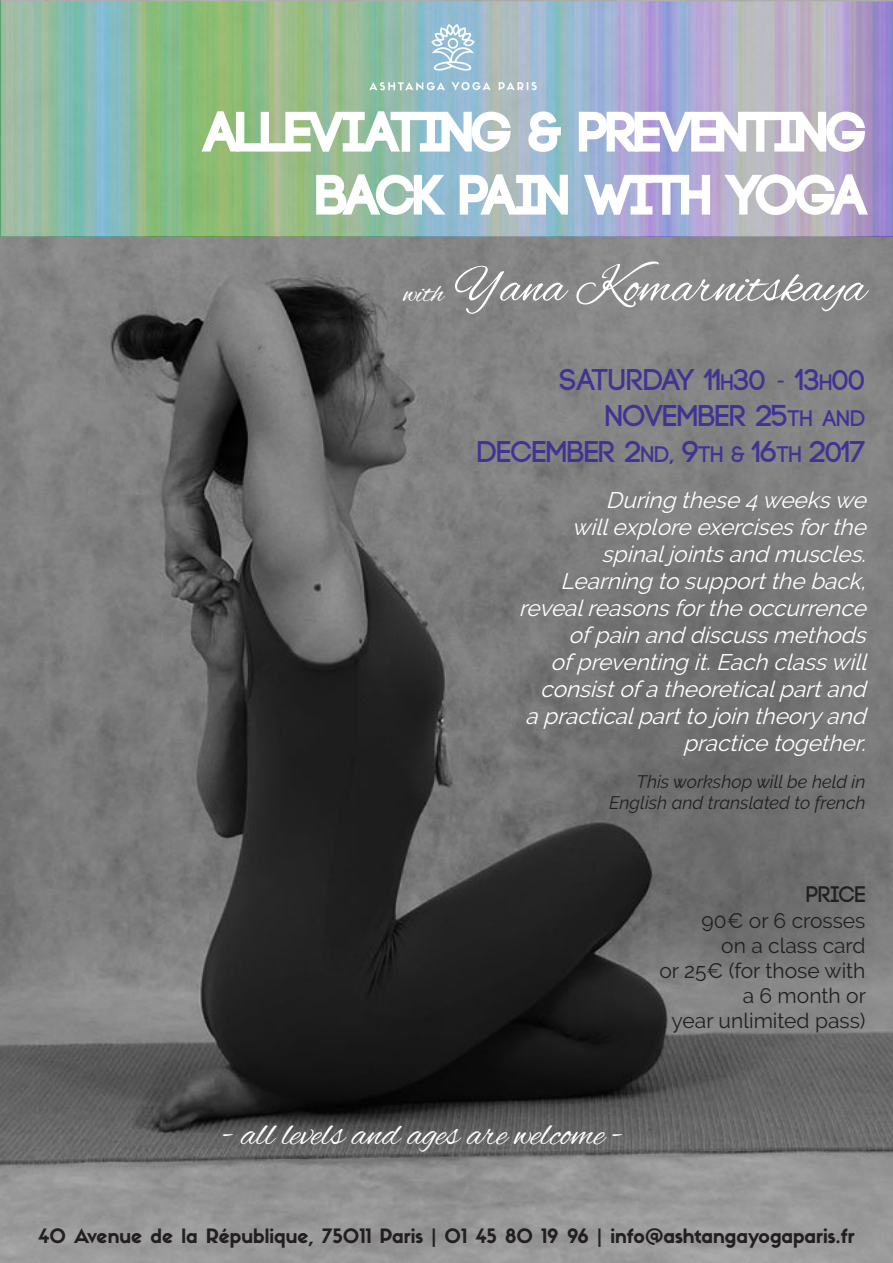
<style>
.page{position:relative;width:893px;height:1263px;background:#fff}
.page>*{position:absolute;margin:0;border:0;box-sizing:border-box;transform-origin:0 0}
.t1{font:700 52.5px/63px "Code";color:#fff;text-align:right}
.t2{font:52.5px "Alex Brush";color:#fff}
.t3{font:37.5px "Alex Brush";color:#fff}
.t4{font:700 30px "Code";color:#3f3493}
.t5{font:italic 22.5px/27px "Raleway";color:#fff;text-align:right}
.t6{font:700 22.5px "Code";color:#231f20}
.t7{font:21px "Raleway";color:#231f20}
.t8{font:19.5px "Sifonn Basic";color:#231f20}
.t9{font:italic 18px "Raleway";color:#231f20}
.s1{font-size:30px}
.s2{font-size:22.5px}
.s3{font-family:"PT Sans";font-weight:400;font-stretch:condensed}
</style>
<div class="page">
<img style="left:0;top:0;width:893px;height:1263px">
<svg style="left:1px;top:1px;width:891px;height:235px;background:#9ab5ae"></svg>
<img style="left:346px;top:25px;width:201px;height:69px">
<svg style="left:199px;top:110px;width:313px;height:45px"></svg>
<svg style="left:527px;top:110px;width:35px;height:43px"></svg>
<svg style="left:577px;top:110px;width:290px;height:45px"></svg>
<svg style="left:315px;top:173px;width:134px;height:44px"></svg>
<svg style="left:458px;top:173px;width:111px;height:44px"></svg>
<svg style="left:582px;top:173px;width:130px;height:44px"></svg>
<svg style="left:723px;top:172px;width:147px;height:46px"></svg>
<p class="t1" style="left:206px;top:102px;width:661px">ALLEVIATING &amp; PREVENTING<br>BACK PAIN WITH YOGA</p>
<p class="t2" style="left:403px;top:257px;width:464px"><span class="s1">with</span> Yana Komarnitskaya</p>
<p class="t4" style="left:560px;top:364px;width:307px">SATURDAY 11<span class="s2">H</span>30 <span class="s3">-</span> 13<span class="s2">H</span>00</p>
<p class="t4" style="left:605px;top:400px;width:262px">NOVEMBER 25<span class="s2">TH AND</span></p>
<p class="t4" style="left:477px;top:436px;width:390px">DECEMBER 2<span class="s2">ND,</span> 9<span class="s2">TH &amp;</span> 16<span class="s2">TH</span> 2017</p>
<p class="t5" style="left:606px;top:486px;width:268px">During these 4weekswe</p>
<p class="t5" style="left:572px;top:513px;width:302px">willexplore exercisesforthe</p>
<p class="t5" style="left:602px;top:540px;width:272px">spinaljointsand muscles.</p>
<p class="t5" style="left:561px;top:567px;width:313px">Learning to supportthe back,</p>
<p class="t5" style="left:519px;top:594px;width:355px">revealreasonsforthe occurrence</p>
<p class="t5" style="left:569px;top:621px;width:305px">ofpain and discussmethods</p>
<p class="t5" style="left:551px;top:648px;width:324px">ofpreventing it.Each classwill</p>
<p class="t5" style="left:525px;top:675px;width:349px">consistofatheoreticalpartand apracticalpartto join theoryand practice together.</p>
<p class="t9" style="left:636px;top:771px;width:230px">This workshop will be held in</p>
<p class="t9" style="left:609px;top:792px;width:258px">English and translated to french</p>
<p class="t6" style="left:806px;top:883px;width:60px">PRICE</p>
<p class="t7" style="left:702px;top:908px;width:165px">90€ or 6 crosses</p>
<p class="t7" style="left:721px;top:933px;width:146px">on a class card</p>
<p class="t7" style="left:659px;top:958px;width:208px">or 25€ (for those with</p>
<p class="t7" style="left:743px;top:983px;width:125px">a 6 month or</p>
<p class="t7" style="left:658px;top:1009px;width:209px">1 year unlimited pass)</p>
<p class="t3" style="left:222px;top:1113px;width:402px">- all levels and ages are welcome -</p>
<p class="t8" style="left:38px;top:1223px;width:818px">40 Avenue de la République, 75011 Paris | 01 45 80 19 96 | info@ashtangayogaparis.fr</p>
</div>
